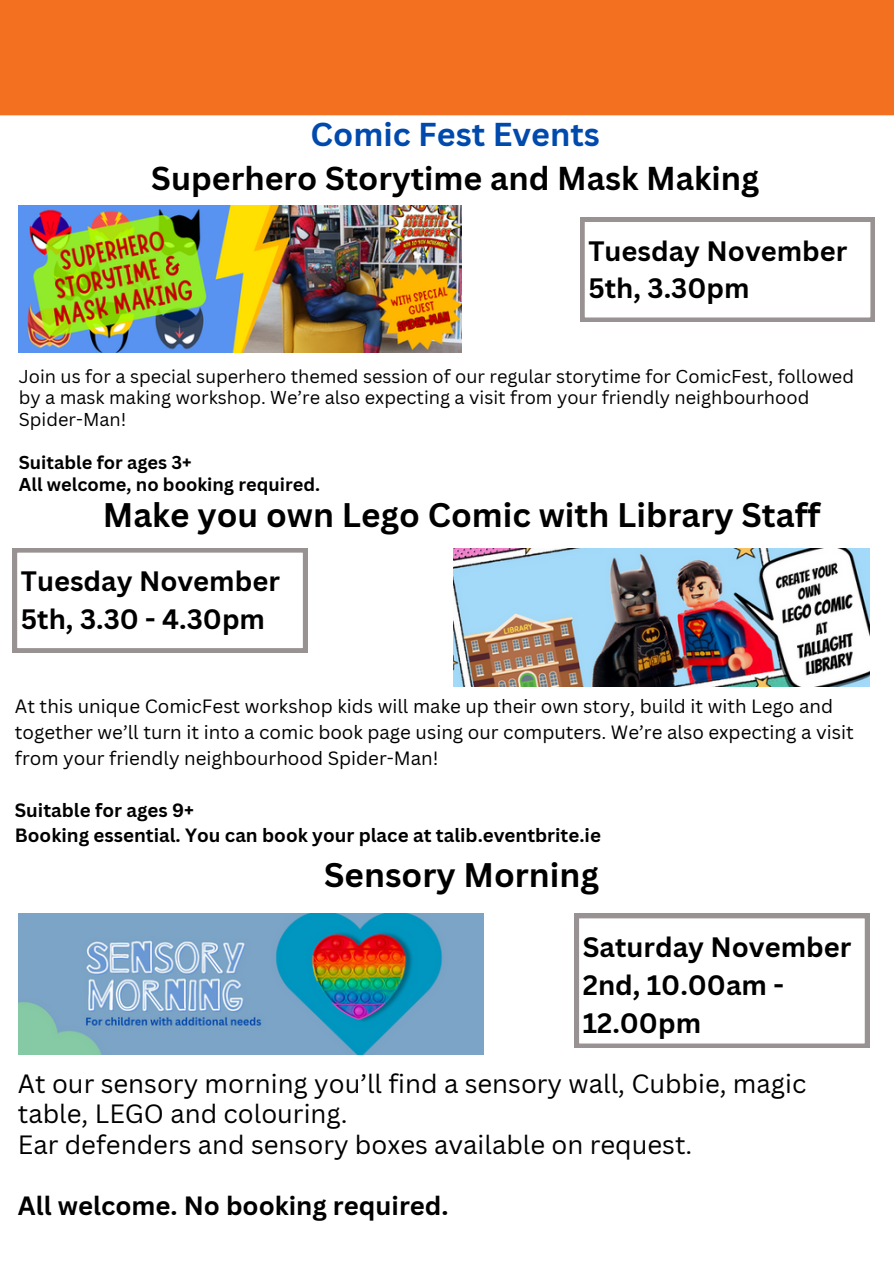
<style>
.page{position:relative;width:894px;height:1264px;background:#fff}
.page>*{position:absolute;margin:0;border:0;box-sizing:border-box;transform-origin:0 0}
.t1{font:700 33.15px "Canva Sans";color:#000}
.t2{font:700 32.25px/44.1px "Canva Sans";color:#000;text-align:center}
.t3{font:700 27.3px/37.8px "Canva Sans";color:#000}
.t4{font:25.65px/30.3px "Canva Sans";color:#000}
.t5{font:700 25.65px "Canva Sans";color:#000}
.t6{font:18.75px/25.8px "Canva Sans";color:#000}
.t7{font:700 18.75px/25.8px "Canva Sans";color:#000}
.t8{font:18.15px/21.6px "Canva Sans";color:#000}
.t9{font:700 18.15px/21.6px "Canva Sans";color:#000}
.s1{color:#004aad}
</style>
<div class="page">
<div style="left:0;top:0;width:893px;height:115px;background:#f37021"></div>
<svg style="left:13px;top:548px;width:294px;height:104px"></svg>
<svg style="left:580px;top:217px;width:294px;height:105px"></svg>
<img style="left:19px;top:205px;width:442px;height:148px">
<img style="left:453px;top:548px;width:416px;height:138px">
<svg style="left:574px;top:913px;width:295px;height:134px"></svg>
<img style="left:19px;top:913px;width:464px;height:141px">
<h1 class="t2" style="left:151px;top:111px;width:609px"><span class="s1">Comic Fest Events<br></span>Superhero Storytime and Mask Making</h1>
<p class="t3" style="left:588px;top:231px;width:260px">Tuesday November<br>5th, 3.30pm</p>
<p class="t8" style="left:19px;top:365px;width:836px">Join us for a special superhero themed session of our regular storytime for ComicFest, followed by a mask making workshop. We’re also expecting a visit from your friendly neighbourhood<br>Spider-Man!</p>
<h4 class="t9" style="left:19px;top:451px;width:302px">Suitable for ages 3+<br>All welcome, no booking required.</h4>
<p class="t1" style="left:103px;top:491px;width:719px">Make you own Lego Comic with Library Staff</p>
<h2 class="t3" style="left:21px;top:561px;width:260px">Tuesday November<br>5th, 3.30 - 4.30pm</h2>
<p class="t6" style="left:15px;top:693px;width:840px">At this unique ComicFest workshop kids will make up their own story, build it with Lego and together we’ll turn it into a comic book page using our computers. We’re also expecting a visit from your friendly neighbourhood Spider-Man!</p>
<h1 class="t7" style="left:15px;top:796px;width:587px">Suitable for ages 9+<br>Booking essential. You can book your place at talib.eventbrite.ie</h1>
<p class="t1" style="left:324px;top:851px;width:276px">Sensory Morning</p>
<h2 class="t3" style="left:582px;top:927px;width:270px">Saturday November<br>2nd, 10.00am -<br>12.00pm</h2>
<h2 class="t4" style="left:18px;top:1067px;width:789px">At our sensory morning you’ll find a sensory wall, Cubbie, magic table, LEGO and colouring.<br>Ear defenders and sensory boxes available on request.</h2>
<h3 class="t5" style="left:18px;top:1187px;width:432px">All welcome. No booking required.</h3>
</div>
